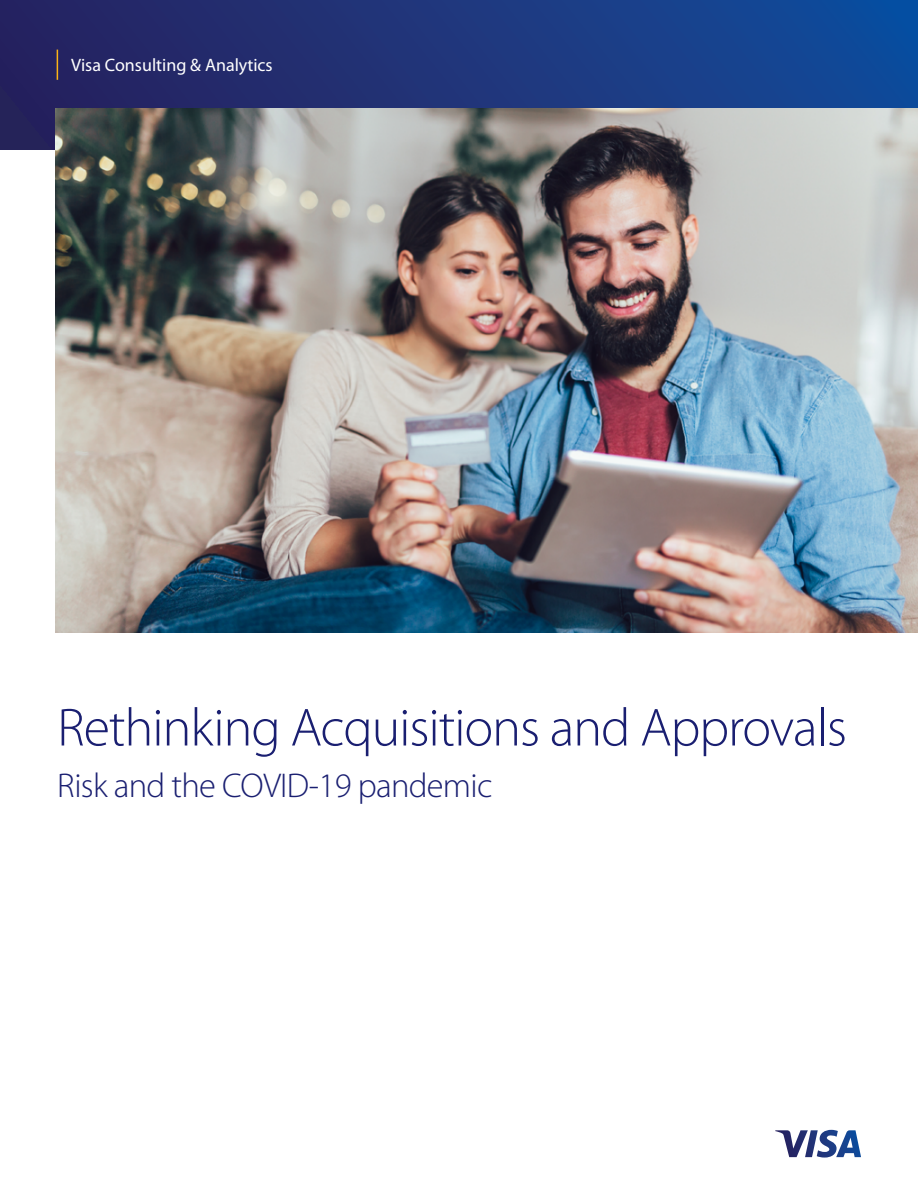
<style>
.page{position:relative;width:918px;height:1188px;background:#fff}
.page>*{position:absolute;margin:0;border:0;box-sizing:border-box;transform-origin:0 0}
.t1{font:300 54px "Myriad Pro";letter-spacing:-.02em;color:#1a1f71}
.t2{font:300 34.5px "Myriad Pro";letter-spacing:-.02em;color:#1a1f71}
.t3{font:18px "Myriad Pro";color:#fff}
</style>
<div class="page">
<div style="left:0;top:0;width:918px;height:149px;background:linear-gradient(to right,#2a205c,#114c9c)"></div>
<img style="left:55px;top:108px;width:863px;height:525px">
<hr style="left:57px;top:50px;width:1px;height:30px;background:#fcb316">
<svg style="left:775px;top:1130px;width:86px;height:28px"></svg>
<p class="t3" style="left:71px;top:55px;width:203px">Visa Consulting &amp; Analytics</p>
<h1 class="t1" style="left:57px;top:698px;width:791px">Rethinking Acquisitions and Approvals</h1>
<p class="t2" style="left:57px;top:766px;width:437px">Risk and the COVID-19 pandemic</p>
</div>
